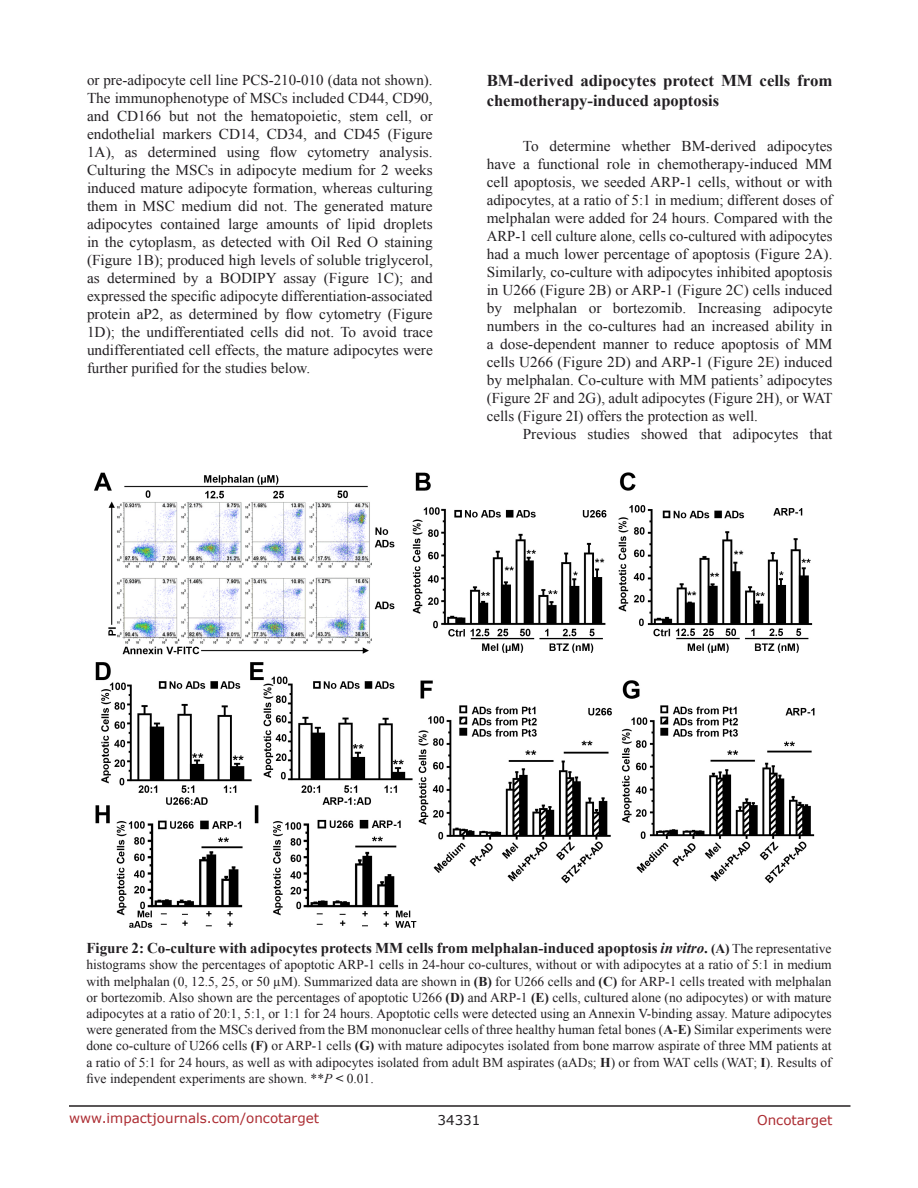
<style>
.page{position:relative;width:918px;height:1188px;background:#fff}
.page>*{position:absolute;margin:0;border:0;box-sizing:border-box;transform-origin:0 0}
.SubHeading{font:700 16.5px/19.8px "Times New Roman";color:#221f22}
.BodyText{font:15px/18px "Times New Roman";color:#221f22;text-align:justify}
.FigureText{font:700 15px "Times New Roman";color:#221f22}
.FigureText-2{font:13.5px/16.2px "Times New Roman";color:#221f22;text-align:justify}
.t1{font:13.5px "Verdana";color:#ac2b31}
.t2{font:13.5px "Verdana";color:#221f22}
.s1{font-style:italic}
.s2{font-size:13.5px}
.s3{font-weight:400;font-size:13.5px}
.s4{font-weight:700}
</style>
<div class="page">
<hr style="left:69px;top:1105px;width:781px;height:2px;background:#231f20">
<img style="left:94px;top:472px;width:721px;height:456px">
<p class="BodyText" style="left:87px;top:71px;width:347px">or pre-adipocyte cell line PCS-210-010 (data not shown).<br>The immunophenotype of MSCs included CD44, CD90, and CD166 but not the hematopoietic, stem cell, or endothelial markers CD14, CD34, and CD45 (Figure 1A), as determined using flow cytometry analysis.<br>Culturing the MSCs in adipocyte medium for 2 weeks induced mature adipocyte formation, whereas culturing them in MSC medium did not. The generated mature adipocytes contained large amounts of lipid droplets in the cytoplasm, as detected with Oil Red O staining (Figure 1B); produced high levels of soluble triglycerol, as determined by a BODIPY assay (Figure 1C); and expressed the specific adipocyte differentiation-associated protein aP2, as determined by flow cytometry (Figure 1D); the undifferentiated cells did not. To avoid trace undifferentiated cell effects, the mature adipocytes were further purified for the studies below.</p>
<p class="SubHeading" style="left:487px;top:70px;width:347px">BM-derived adipocytes protect MM cells from chemotherapy-induced apoptosis</p>
<p class="BodyText" style="left:487px;top:137px;width:347px;text-indent:36px">To determine whether BM-derived adipocytes have a functional role in chemotherapy-induced MM cell apoptosis, we seeded ARP-1 cells, without or with adipocytes, at a ratio of 5:1 in medium; different doses of melphalan were added for 24 hours. Compared with the ARP-1 cell culture alone, cells co-cultured with adipocytes had a much lower percentage of apoptosis (Figure 2A).<br>Similarly, co-culture with adipocytes inhibited apoptosis in U266 (Figure 2B) or ARP-1 (Figure 2C) cells induced by melphalan or bortezomib. Increasing adipocyte numbers in the co-cultures had an increased ability in a dose-dependent manner to reduce apoptosis of MM cells U266 (Figure 2D) and ARP-1 (Figure 2E) induced by melphalan. Co-culture with MM patients’ adipocytes (Figure 2F and 2G), adult adipocytes (Figure 2H), or WAT cells (Figure 2I) offers the protection as well.</p>
<p class="BodyText" style="left:523px;top:425px;width:311px">Previous studies showed that adipocytes that</p>
<p class="FigureText" style="left:86px;top:938px;width:747px">Figure 2: Co-culture with adipocytes protects MM cells from melphalan-induced apoptosis <span class="s1">in vitro</span>. <span class="s2">(A)</span> <span class="s3">The representative</span></p>
<p class="FigureText-2" style="left:86px;top:957px;width:747px">histograms show the percentages of apoptotic ARP-1 cells in 24-hour co-cultures, without or with adipocytes at a ratio of 5:1 in medium with melphalan (0, 12.5, 25, or 50 µM). Summarized data are shown in <span class="s4">(B)</span> for U266 cells and <span class="s4">(C)</span> for ARP-1 cells treated with melphalan or bortezomib. Also shown are the percentages of apoptotic U266 <span class="s4">(D)</span> and ARP-1 <span class="s4">(E)</span> cells, cultured alone (no adipocytes) or with mature adipocytes at a ratio of 20:1, 5:1, or 1:1 for 24 hours. Apoptotic cells were detected using an Annexin V-binding assay. Mature adipocytes were generated from the MSCs derived from the BM mononuclear cells of three healthy human fetal bones (<span class="s4">A</span>-<span class="s4">E)</span> Similar experiments were done co-culture of U266 cells <span class="s4">(F)</span> or ARP-1 cells <span class="s4">(G)</span> with mature adipocytes isolated from bone marrow aspirate of three MM patients at a ratio of 5:1 for 24 hours, as well as with adipocytes isolated from adult BM aspirates (aADs; <span class="s4">H</span>) or from WAT cells (WAT; <span class="s4">I</span>). Results of five independent experiments are shown. **<span class="s1">P</span> <span class="s4">&lt;</span> 0.01.</p>
<p class="t1" style="left:69px;top:1109px;width:252px">www.impactjournals.com/oncotarget</p>
<p class="t2" style="left:438px;top:1111px;width:44px">34331</p>
<p class="t1" style="left:757px;top:1111px;width:77px">Oncotarget</p>
</div>
